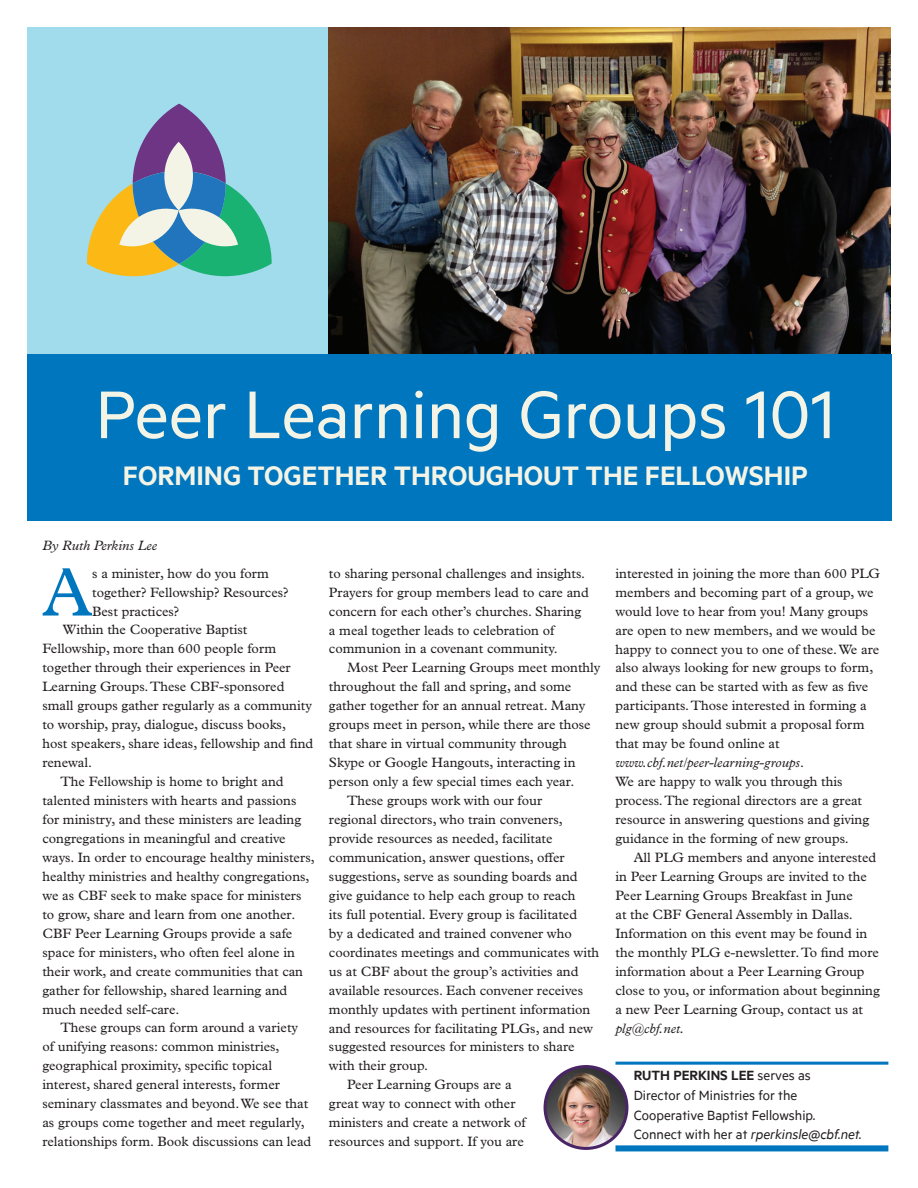
<style>
.page{position:relative;width:918px;height:1188px;background:#fff}
.page>*{position:absolute;margin:0;border:0;box-sizing:border-box;transform-origin:0 0}
.t1{font:75.75px "Metric";color:#f4f4e6}
.t2{font:69.15px "Plantin MT Std";color:#0076be}
.t3{font:600 30.3px "Metric";color:#f4f4e6}
.t4{font:15.15px/19.6px "Metric";color:#231f20}
.t5{font:13.65px "Plantin MT Std";color:#231f20}
.t6{font:italic 13.65px "Plantin MT Std";color:#231f20}
.s1{font-style:normal}
.s2{font-weight:600}
.s3{font-style:italic}
</style>
<div class="page">
<div style="left:27px;top:27px;width:302px;height:327px;background:#a1dcec"></div>
<div style="left:27px;top:354px;width:864px;height:166px;background:#0076be"></div>
<img style="left:329px;top:27px;width:562px;height:327px">
<img style="left:545px;top:1067px;width:82px;height:81px;border-radius:41px">
<div style="left:544px;top:1065px;width:84px;height:85px;border:3px solid #4a2565;border-radius:50%"></div>
<hr style="left:616px;top:1062px;width:272px;height:3px;background:#0076be">
<div style="left:616px;top:1145px;width:272px;height:6px;background:#0076be"></div>
<svg style="left:87px;top:104px;width:185px;height:172px"></svg>
<p class="t1" style="left:96px;top:370px;width:741px">Peer Learning Groups 101</p>
<p class="t3" style="left:123px;top:458px;width:686px">FORMING TOGETHER THROUGHOUT THE FELLOWSHIP</p>
<p class="t6" style="left:42px;top:537px;width:116px">By Ruth Perkins Lee</p>
<p class="t2" style="left:42px;top:553px;width:51px">A</p>
<p class="t5" style="left:92px;top:565px;width:178px">s a minister, how do you form</p>
<p class="t5" style="left:92px;top:584px;width:198px">together? Fellowship? Resources?</p>
<p class="t5" style="left:92px;top:603px;width:88px">Best practices?</p>
<p class="t5" style="left:63px;top:622px;width:186px">Within the Cooperative Baptist</p>
<p class="t5" style="left:42px;top:641px;width:235px">Fellowship, more than 600 people form</p>
<p class="t5" style="left:42px;top:660px;width:250px">together through their experiences in Peer</p>
<p class="t5" style="left:42px;top:679px;width:244px">Learning Groups. These CBF-sponsored</p>
<p class="t5" style="left:42px;top:698px;width:271px">small groups gather regularly as a community</p>
<p class="t5" style="left:42px;top:717px;width:245px">to worship, pray, dialogue, discuss books,</p>
<p class="t5" style="left:42px;top:736px;width:272px">host speakers, share ideas, fellowship and find</p>
<p class="t5" style="left:42px;top:755px;width:51px">renewal.</p>
<p class="t5" style="left:61px;top:774px;width:225px">The Fellowship is home to bright and</p>
<p class="t5" style="left:42px;top:793px;width:256px">talented ministers with hearts and passions</p>
<p class="t5" style="left:42px;top:812px;width:260px">for ministry, and these ministers are leading</p>
<p class="t5" style="left:42px;top:831px;width:245px">congregations in meaningful and creative</p>
<p class="t5" style="left:42px;top:850px;width:274px">ways. In order to encourage healthy ministers,</p>
<p class="t5" style="left:42px;top:868px;width:269px">healthy ministries and healthy congregations,</p>
<p class="t5" style="left:42px;top:887px;width:261px">we as CBF seek to make space for ministers</p>
<p class="t5" style="left:42px;top:906px;width:254px">to grow, share and learn from one another.</p>
<p class="t5" style="left:42px;top:925px;width:251px">CBF Peer Learning Groups provide a safe</p>
<p class="t5" style="left:42px;top:944px;width:254px">space for ministers, who often feel alone in</p>
<p class="t5" style="left:42px;top:963px;width:262px">their work, and create communities that can</p>
<p class="t5" style="left:42px;top:982px;width:246px">gather for fellowship, shared learning and</p>
<p class="t5" style="left:42px;top:1001px;width:139px">much needed self-care.</p>
<p class="t5" style="left:61px;top:1020px;width:239px">These groups can form around a variety</p>
<p class="t5" style="left:42px;top:1039px;width:239px">of unifying reasons: common ministries,</p>
<p class="t5" style="left:42px;top:1058px;width:231px">geographical proximity, specific topical</p>
<p class="t5" style="left:42px;top:1077px;width:239px">interest, shared general interests, former</p>
<p class="t5" style="left:42px;top:1096px;width:267px">seminary classmates and beyond. We see that</p>
<p class="t5" style="left:42px;top:1115px;width:264px">as groups come together and meet regularly,</p>
<p class="t5" style="left:42px;top:1134px;width:270px">relationships form. Book discussions can lead</p>
<p class="t5" style="left:329px;top:565px;width:258px">to sharing personal challenges and insights.</p>
<p class="t5" style="left:329px;top:584px;width:261px">Prayers for group members lead to care and</p>
<p class="t5" style="left:329px;top:603px;width:254px">concern for each other’s churches. Sharing</p>
<p class="t5" style="left:329px;top:622px;width:227px">a meal together leads to celebration of</p>
<p class="t5" style="left:329px;top:641px;width:230px">communion in a covenant community.</p>
<p class="t5" style="left:347px;top:660px;width:255px">Most Peer Learning Groups meet monthly</p>
<p class="t5" style="left:329px;top:679px;width:244px">throughout the fall and spring, and some</p>
<p class="t5" style="left:329px;top:698px;width:258px">gather together for an annual retreat. Many</p>
<p class="t5" style="left:329px;top:717px;width:263px">groups meet in person, while there are those</p>
<p class="t5" style="left:329px;top:736px;width:239px">that share in virtual community through</p>
<p class="t5" style="left:329px;top:755px;width:248px">Skype or Google Hangouts, interacting in</p>
<p class="t5" style="left:329px;top:774px;width:247px">person only a few special times each year.</p>
<p class="t5" style="left:347px;top:793px;width:197px">These groups work with our four</p>
<p class="t5" style="left:329px;top:812px;width:235px">regional directors, who train conveners,</p>
<p class="t5" style="left:329px;top:831px;width:225px">provide resources as needed, facilitate</p>
<p class="t5" style="left:329px;top:850px;width:237px">communication, answer questions, offer</p>
<p class="t5" style="left:329px;top:869px;width:250px">suggestions, serve as sounding boards and</p>
<p class="t5" style="left:329px;top:887px;width:248px">give guidance to help each group to reach</p>
<p class="t5" style="left:329px;top:906px;width:250px">its full potential. Every group is facilitated</p>
<p class="t5" style="left:329px;top:925px;width:244px">by a dedicated and trained convener who</p>
<p class="t5" style="left:329px;top:944px;width:272px">coordinates meetings and communicates with</p>
<p class="t5" style="left:329px;top:963px;width:251px">us at CBF about the group’s activities and</p>
<p class="t5" style="left:329px;top:982px;width:256px">available resources. Each convener receives</p>
<p class="t5" style="left:329px;top:1001px;width:263px">monthly updates with pertinent information</p>
<p class="t5" style="left:329px;top:1020px;width:266px">and resources for facilitating PLGs, and new</p>
<p class="t5" style="left:329px;top:1039px;width:247px">suggested resources for ministers to share</p>
<p class="t5" style="left:329px;top:1058px;width:101px">with their group.</p>
<p class="t5" style="left:347px;top:1077px;width:166px">Peer Learning Groups are a</p>
<p class="t5" style="left:329px;top:1096px;width:188px">great way to connect with other</p>
<p class="t5" style="left:329px;top:1115px;width:198px">ministers and create a network of</p>
<p class="t5" style="left:329px;top:1134px;width:196px">resources and support. If you are</p>
<p class="t5" style="left:615px;top:565px;width:266px">interested in joining the more than 600 PLG</p>
<p class="t5" style="left:615px;top:584px;width:260px">members and becoming part of a group, we</p>
<p class="t5" style="left:615px;top:603px;width:254px">would love to hear from you! Many groups</p>
<p class="t5" style="left:615px;top:622px;width:262px">are open to new members, and we would be</p>
<p class="t5" style="left:615px;top:641px;width:265px">happy to connect you to one of these. We are</p>
<p class="t5" style="left:615px;top:660px;width:259px">also always looking for new groups to form,</p>
<p class="t5" style="left:615px;top:679px;width:254px">and these can be started with as few as five</p>
<p class="t5" style="left:615px;top:698px;width:253px">participants. Those interested in forming a</p>
<p class="t5" style="left:615px;top:717px;width:251px">new group should submit a proposal form</p>
<p class="t5" style="left:615px;top:736px;width:166px">that may be found online at</p>
<p class="t6" style="left:615px;top:755px;width:190px">www.cbf.net/peer-learning-groups<span class="s1">.</span></p>
<p class="t5" style="left:615px;top:774px;width:229px">We are happy to walk you through this</p>
<p class="t5" style="left:615px;top:793px;width:248px">process. The regional directors are a great</p>
<p class="t5" style="left:615px;top:812px;width:255px">resource in answering questions and giving</p>
<p class="t5" style="left:615px;top:831px;width:235px">guidance in the forming of new groups.</p>
<p class="t5" style="left:634px;top:850px;width:244px">All PLG members and anyone interested</p>
<p class="t5" style="left:615px;top:869px;width:253px">in Peer Learning Groups are invited to the</p>
<p class="t5" style="left:615px;top:888px;width:239px">Peer Learning Groups Breakfast in June</p>
<p class="t5" style="left:615px;top:906px;width:239px">at the CBF General Assembly in Dallas.</p>
<p class="t5" style="left:615px;top:925px;width:253px">Information on this event may be found in</p>
<p class="t5" style="left:615px;top:944px;width:265px">the monthly PLG e-newsletter. To find more</p>
<p class="t5" style="left:615px;top:963px;width:251px">information about a Peer Learning Group</p>
<p class="t5" style="left:615px;top:982px;width:266px">close to you, or information about beginning</p>
<p class="t5" style="left:615px;top:1001px;width:249px">a new Peer Learning Group, contact us at</p>
<p class="t6" style="left:615px;top:1020px;width:70px">plg@cbf.net.</p>
<p class="t4" style="left:634px;top:1065px;width:230px"><span class="s2">RUTH PERKINS LEE</span> serves as<br>Director of Ministries for the Cooperative Baptist Fellowship.<br>Connect with her at <span class="s3">rperkinsle@cbf.net.</span></p>
</div>
